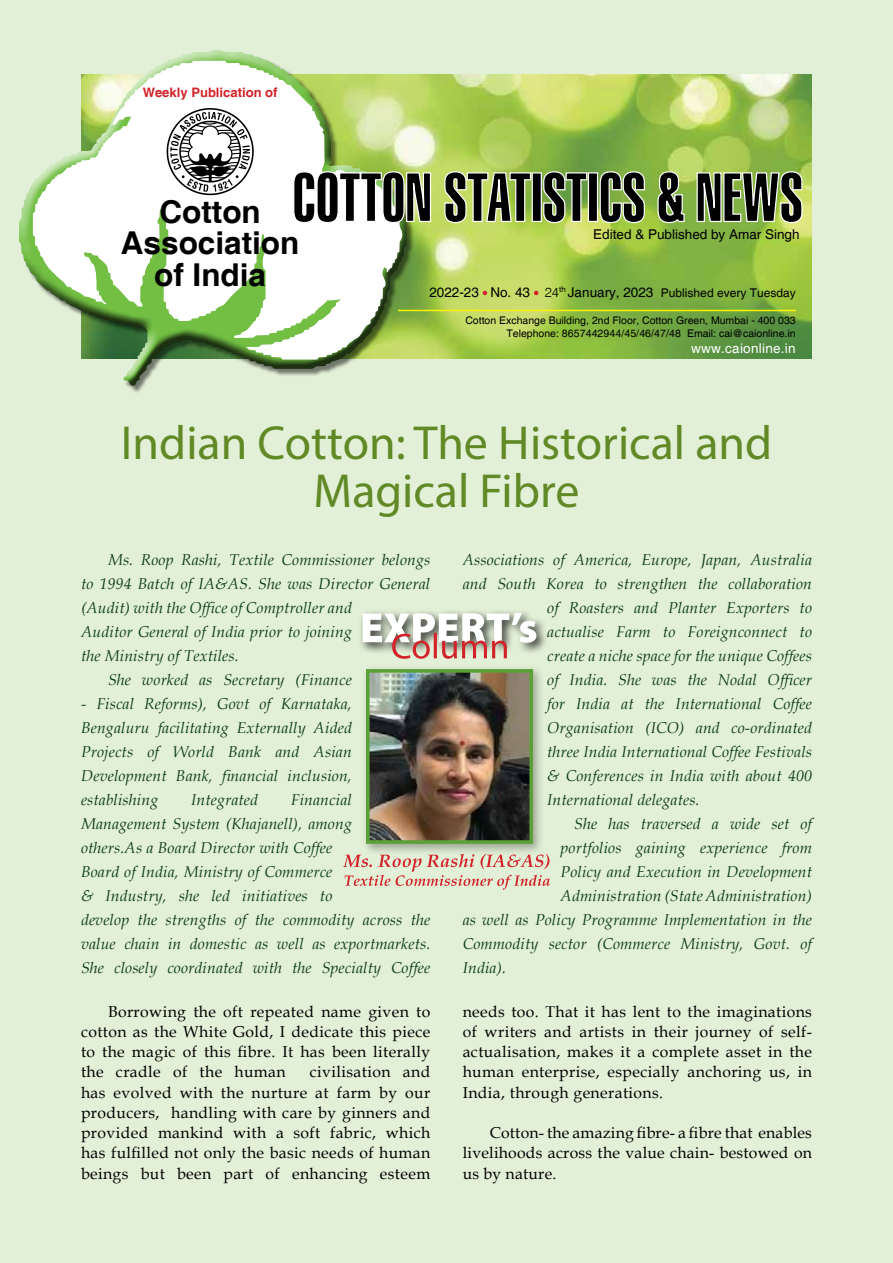
<style>
.page{position:relative;width:893px;height:1263px;background:#e3f0d8}
.page>*{position:absolute;margin:0;border:0;box-sizing:border-box;transform-origin:0 0}
.t1{font:48px/48px "Myriad Pro";color:#618926;text-align:center}
.t2{font:700 31.5px/31.5px "Helvetica";color:#000;text-align:center}
.t3{font:italic 15.75px/24px "Book Antiqua";letter-spacing:.01em;color:#0f3f16;text-align:justify}
.t4{font:15.75px/20.2px "Book Antiqua";letter-spacing:.025em;color:#000;text-align:justify}
.t5{font:13.5px "Helvetica";color:#000}
.t6{font:13.5px "Helvetica";letter-spacing:.02em;color:#fff}
.t7{font:700 13.05px "Helvetica";color:#d2232a}
.t8{font:10.5px/12.6px "Helvetica";color:#000;text-align:right}
.s1{font-family:"Swiss 721 BT";font-weight:300}
.s2{font-size:12px}
</style>
<div class="page">
<img style="left:414px;top:75px;width:398px;height:283px">
<div style="left:19px;top:50px;width:395px;height:343px;background:#000;opacity:.5"></div>
<div style="left:17px;top:49px;width:387px;height:337px;background:#fff;opacity:.75"></div>
<div style="left:18px;top:85px;width:389px;height:301px;background:#000;opacity:.75"></div>
<svg style="left:33px;top:61px;width:370px;height:299px;background:#d5e4c6"></svg>
<svg style="left:483px;top:291px;width:4px;height:4px"></svg>
<svg style="left:534px;top:291px;width:4px;height:4px"></svg>
<svg style="left:167px;top:108px;width:87px;height:87px;background:#b2b2b2"></svg>
<svg style="left:293px;top:150px;width:510px;height:74px;background:#788956"></svg>
<hr style="left:398px;top:310px;width:398px;height:1px;background:#fff200">
<svg style="left:343px;top:854px;width:207px;height:36px"></svg>
<div style="left:358px;top:609px;width:190px;height:46px;background:#000;opacity:.75"></div>
<svg style="left:363px;top:613px;width:173px;height:46px"></svg>
<div style="left:362px;top:665px;width:183px;height:191px;background:#000;opacity:.3"></div>
<img style="left:371px;top:674px;width:157px;height:165px">
<div style="left:366px;top:669px;width:167px;height:175px;border:4px solid #5ca038"></div>
<p class="t7" style="left:143px;top:84px;width:136px">Weekly Publication of</p>
<h2 class="t2" style="left:121px;top:197px;width:180px">Cotton<br>Association of India</h2>
<p class="t5" style="left:593px;top:226px;width:208px">Edited &amp; Published by Amar Singh</p>
<p class="t5" style="left:429px;top:284px;width:368px">2022-23 No. 43 <span class="s1">24</span><sup>th</sup> January, 2023 <span class="s2">Published every Tuesday</span></p>
<p class="t8" style="left:465px;top:315px;width:332px">Cotton Exchange Building, 2nd Floor, Cotton Green, Mumbai - 400 033<br>Telephone: 8657442944/45/46/47/48 Email: cai@caionline.in</p>
<p class="t6" style="left:691px;top:341px;width:106px">www.caionline.in</p>
<h1 class="t1" style="left:121px;top:418px;width:653px">Indian Cotton: The Historical and<br>Magical Fibre</h1>
<p class="t3" style="left:108px;top:547px;width:324px">Ms. Roop Rashi, Textile Commissioner belongs</p>
<p class="t3" style="left:81px;top:571px;width:351px">to 1994 Batch of IA&amp;AS. She was Director General</p>
<p class="t3" style="left:81px;top:595px;width:272px">(Audit) with the Office of Comptroller and</p>
<p class="t3" style="left:81px;top:619px;width:272px">Auditor General of India prior to joining</p>
<p class="t3" style="left:81px;top:643px;width:159px">the Ministry of Textiles.</p>
<p class="t3" style="left:108px;top:667px;width:245px">She worked as Secretary (Finance</p>
<p class="t3" style="left:81px;top:691px;width:272px">- Fiscal Reforms), Govt of Karnataka, Bengaluru facilitating Externally Aided Projects of World Bank and Asian Development Bank, financial inclusion, establishing</p>
<p class="t3" style="left:81px;top:787px;width:351px;text-align:left;text-indent:210px">Financial Management System (Khajanell), among<br>others.As a Board Director with Coffee<br>Board of India, Ministry of Commerce<br>&amp; Industry, she led initiatives to<br>develop the strengths of the commodity across the value chain in domestic as well as exportmarkets.<br>She closely coordinated with the Specialty Coffee</p>
<p class="t3" style="left:191px;top:787px;width:69px">Integrated</p>
<p class="t4" style="left:81px;top:1001px;width:351px;text-indent:27px">Borrowing the oft repeated name given to cotton as the White Gold, I dedicate this piece to the magic of this fibre. It has been literally the cradle of the human</p>
<p class="t4" style="left:81px;top:1061px;width:351px;text-indent:229px">civilisation and has evolved with the nurture at farm by our producers, handling with care by ginners and provided mankind with a soft fabric, which has fulfilled not only the basic needs of human beings but been part of enhancing esteem</p>
<p class="t3" style="left:463px;top:547px;width:351px">Associations of America, Europe, Japan, Australia</p>
<p class="t3" style="left:463px;top:571px;width:351px">and South Korea to strengthen the collaboration</p>
<p class="t3" style="left:547px;top:595px;width:266px">of Roasters and Planter Exporters to</p>
<p class="t3" style="left:547px;top:619px;width:266px">actualise Farm to Foreignconnect to</p>
<p class="t3" style="left:547px;top:643px;width:266px">create a niche space for the unique Coffees</p>
<p class="t3" style="left:547px;top:667px;width:266px">of India. She was the Nodal Officer</p>
<p class="t3" style="left:547px;top:691px;width:266px">for India at the International Coffee</p>
<p class="t3" style="left:547px;top:715px;width:266px">Organisation (ICO) and co-ordinated</p>
<p class="t3" style="left:547px;top:739px;width:266px">three India International Coffee Festivals</p>
<p class="t3" style="left:547px;top:763px;width:266px">&amp; Conferences in India with about 400</p>
<p class="t3" style="left:547px;top:787px;width:154px">International delegates.</p>
<p class="t3" style="left:574px;top:811px;width:239px">She has traversed a wide set of</p>
<p class="t3" style="left:561px;top:835px;width:253px">portfolios gaining experience from</p>
<p class="t3" style="left:561px;top:859px;width:253px">Policy and Execution in Development</p>
<p class="t3" style="left:561px;top:883px;width:253px">Administration (State Administration)</p>
<p class="t3" style="left:463px;top:907px;width:351px">as well as Policy Programme Implementation in the</p>
<p class="t3" style="left:463px;top:931px;width:351px">Commodity sector (Commerce Ministry, Govt. of</p>
<p class="t3" style="left:463px;top:955px;width:45px">India).</p>
<p class="t4" style="left:463px;top:1001px;width:351px">needs too. That it has lent to the imaginations of writers and artists in their journey of self&shy;actualisation, makes it a complete asset in the human enterprise, especially anchoring us, in India, through generations.</p>
<p class="t4" style="left:463px;top:1122px;width:351px;text-indent:27px">Cotton- the amazing fibre- a fibre that enables livelihoods across the value chain- bestowed on us by nature.</p>
</div>
